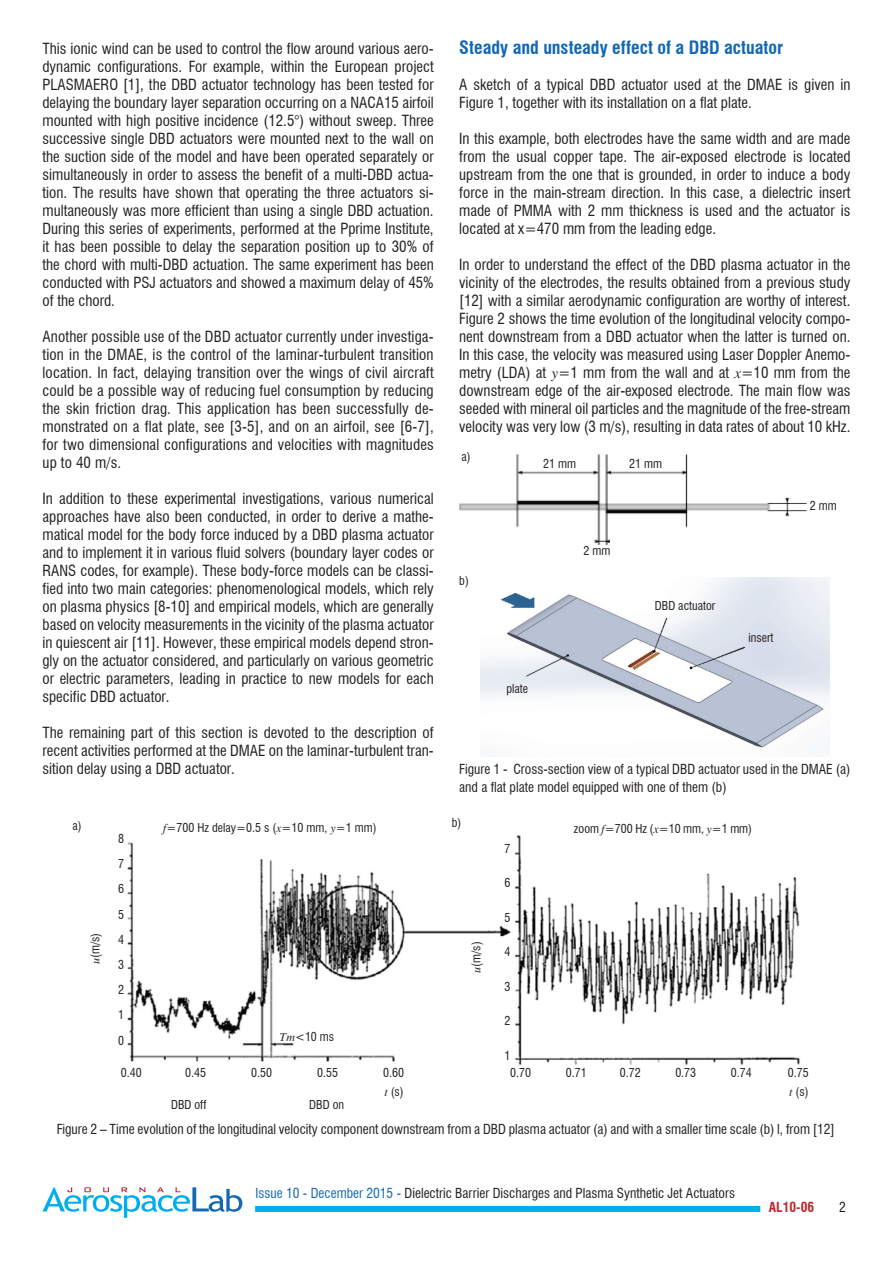
<style>
.page{position:relative;width:893px;height:1263px;background:#fff}
.page>*{position:absolute;margin:0;border:0;box-sizing:border-box;transform-origin:0 0}
.t1{font:700 condensed 18px "Swiss 721 BT";color:#1468b3}
.t2{font:condensed 15px/18px "Swiss 721 BT";color:#231f20;text-align:justify}
.t3{font:condensed 13.5px/18px "Swiss 721 BT";color:#231f20}
.t4{font:700 condensed 13.5px "Swiss 721 BT";color:#c0262d}
.t5{font:condensed 12px/25.2px "Swiss 721 BT";color:#231f20;text-align:justify}
.s1{font-family:"Times";font-style:italic;font-stretch:normal}
.s2{color:#1468b3}
</style>
<div class="page">
<div style="left:255px;top:1206px;width:505px;height:6px;background:#00aeef"></div>
<svg style="left:43px;top:1187px;width:199px;height:31px"></svg>
<img style="left:459px;top:455px;width:348px;height:90px">
<img style="left:480px;top:577px;width:349px;height:171px">
<img style="left:74px;top:827px;width:726px;height:239px">
<p class="t2" style="left:43px;top:40px;width:393px">This ionic wind can be used to control the flow around various aero&shy;dynamic configurations. For example, within the European project PLASMAERO [1], the DBD actuator technology has been tested for delaying the boundary layer separation occurring on a NACA15 airfoil mounted with high positive incidence (12.5°) without sweep. Three successive single DBD actuators were mounted next to the wall on the suction side of the model and have been operated separately or simultaneously in order to assess the benefit of a multi-DBD actua&shy;tion. The results have shown that operating the three actuators si&shy;multaneously was more efficient than using a single DBD actuation.<br>During this series of experiments, performed at the Pprime Institute, it has been possible to delay the separation position up to 30% of the chord with multi-DBD actuation. The same experiment has been conducted with PSJ actuators and showed a maximum delay of 45% of the chord.</p>
<p class="t2" style="left:43px;top:328px;width:393px">Another possible use of the DBD actuator currently under investiga&shy;tion in the DMAE, is the control of the laminar-turbulent transition location. In fact, delaying transition over the wings of civil aircraft could be a possible way of reducing fuel consumption by reducing the skin friction drag. This application has been successfully de&shy;monstrated on a flat plate, see [3-5], and on an airfoil, see [6-7], for two dimensional configurations and velocities with magnitudes up to 40 m/s.</p>
<p class="t2" style="left:43px;top:490px;width:393px">In addition to these experimental investigations, various numerical approaches have also been conducted, in order to derive a mathe&shy;matical model for the body force induced by a DBD plasma actuator and to implement it in various fluid solvers (boundary layer codes or RANS codes, for example). These body-force models can be classi&shy;fied into two main categories: phenomenological models, which rely on plasma physics [8-10] and empirical models, which are generally based on velocity measurements in the vicinity of the plasma actuator in quiescent air [11]. However, these empirical models depend stron&shy;gly on the actuator considered, and particularly on various geometric or electric parameters, leading in practice to new models for each specific DBD actuator.</p>
<p class="t2" style="left:43px;top:724px;width:393px">The remaining part of this section is devoted to the description of recent activities performed at the DMAE on the laminar-turbulent tran&shy;sition delay using a DBD actuator.</p>
<p class="t1" style="left:459px;top:37px;width:325px">Steady and unsteady effect of a DBD actuator</p>
<p class="t2" style="left:459px;top:76px;width:393px">A sketch of a typical DBD actuator used at the DMAE is given in<br>Figure 1, together with its installation on a flat plate.</p>
<p class="t2" style="left:459px;top:130px;width:393px">In this example, both electrodes have the same width and are made from the usual copper tape. The air-exposed electrode is located upstream from the one that is grounded, in order to induce a body force in the main-stream direction. In this case, a dielectric insert made of PMMA with 2 mm thickness is used and the actuator is located at x=470 mm from the leading edge.</p>
<p class="t2" style="left:459px;top:256px;width:393px">In order to understand the effect of the DBD plasma actuator in the vicinity of the electrodes, the results obtained from a previous study [12] with a similar aerodynamic configuration are worthy of interest.<br>Figure 2 shows the time evolution of the longitudinal velocity compo&shy;nent downstream from a DBD actuator when the latter is turned on.<br>In this case, the velocity was measured using Laser Doppler Anemo&shy;metry (LDA) at <span class="s1">y</span>=1 mm from the wall and at <span class="s1">x</span>=10 mm from the downstream edge of the air-exposed electrode. The main flow was seeded with mineral oil particles and the magnitude of the free-stream velocity was very low (3 m/s), resulting in data rates of about 10 kHz.</p>
<p class="t5" style="left:543px;top:451px;width:34px">21 mm</p>
<p class="t5" style="left:629px;top:451px;width:34px">21 mm</p>
<p class="t5" style="left:462px;top:444px;width:11px">a)</p>
<p class="t5" style="left:459px;top:568px;width:11px">b)</p>
<p class="t5" style="left:506px;top:676px;width:23px">plate</p>
<p class="t5" style="left:584px;top:538px;width:28px">2 mm</p>
<p class="t5" style="left:655px;top:593px;width:62px">DBD actuator</p>
<p class="t5" style="left:748px;top:625px;width:27px">insert</p>
<p class="t5" style="left:810px;top:493px;width:28px">2 mm</p>
<p class="t3" style="left:459px;top:760px;width:393px">Figure 1 - Cross-section view of a typical DBD actuator used in the DMAE (a) and a flat plate model equipped with one of them (b)</p>
<p class="t5" style="left:73px;top:813px;width:11px">a)</p>
<p class="t5" style="left:452px;top:810px;width:11px">b)</p>
<p class="t5" style="left:163px;top:815px;width:215px"><span class="s1">f</span>=700 Hz delay=0.5 s (<span class="s1">x</span>=10 mm, <span class="s1">y</span>=1 mm)</p>
<p class="t5" style="left:574px;top:816px;width:180px">zoom <span class="s1">f</span>=700 Hz (<span class="s1">x</span>=10 mm, <span class="s1">y</span>=1 mm)</p>
<p class="t5" style="left:118px;top:826px;width:7px">8<br>7<br>6<br>5<br>4<br>3<br>2<br>1<br>0</p>
<p class="t5" style="left:505px;top:836px;width:7px">7</p>
<p class="t5" style="left:505px;top:870px;width:7px">6</p>
<p class="t5" style="left:505px;top:905px;width:7px">5</p>
<p class="t5" style="left:505px;top:939px;width:7px">4</p>
<p class="t5" style="left:505px;top:974px;width:7px">3</p>
<p class="t5" style="left:505px;top:1008px;width:7px">2</p>
<p class="t5" style="left:505px;top:1043px;width:7px">1</p>
<p class="t5" style="left:83px;top:964px;width:33px;rotate:-90deg"><span class="s1">u</span>(m/s)</p>
<p class="t5" style="left:464px;top:973px;width:33px;rotate:-90deg"><span class="s1">u</span>(m/s)</p>
<p class="t5" style="left:280px;top:1024px;width:56px"><span class="s1">Tm</span>&lt;10 ms</p>
<p class="t5" style="left:121px;top:1060px;width:22px">0.40</p>
<p class="t5" style="left:185px;top:1060px;width:22px">0.45</p>
<p class="t5" style="left:251px;top:1060px;width:22px">0.50</p>
<p class="t5" style="left:317px;top:1060px;width:22px">0.55</p>
<p class="t5" style="left:383px;top:1060px;width:22px">0.60</p>
<p class="t5" style="left:510px;top:1060px;width:22px">0.70</p>
<p class="t5" style="left:566px;top:1060px;width:22px">0.71</p>
<p class="t5" style="left:620px;top:1060px;width:22px">0.72</p>
<p class="t5" style="left:675px;top:1060px;width:22px">0.73</p>
<p class="t5" style="left:731px;top:1060px;width:22px">0.74</p>
<p class="t5" style="left:788px;top:1060px;width:22px">0.75</p>
<p class="t5" style="left:384px;top:1079px;width:21px"><span class="s1">t</span> (s)</p>
<p class="t5" style="left:789px;top:1079px;width:21px"><span class="s1">t</span> (s)</p>
<p class="t5" style="left:171px;top:1092px;width:37px">DBD off</p>
<p class="t5" style="left:309px;top:1092px;width:36px">DBD on</p>
<p class="t3" style="left:57px;top:1120px;width:780px">Figure 2 – Time evolution of the longitudinal velocity component downstream from a DBD plasma actuator (a) and with a smaller time scale (b) l, from [12]</p>
<p class="t3" style="left:255px;top:1183px;width:481px"><span class="s2">Issue 10 - December 2015 -</span> Dielectric Barrier Discharges and Plasma Synthetic Jet Actuators</p>
<p class="t4" style="left:769px;top:1199px;width:47px">AL10-06</p>
<p class="t3" style="left:839px;top:1198px;width:8px">2</p>
</div>
